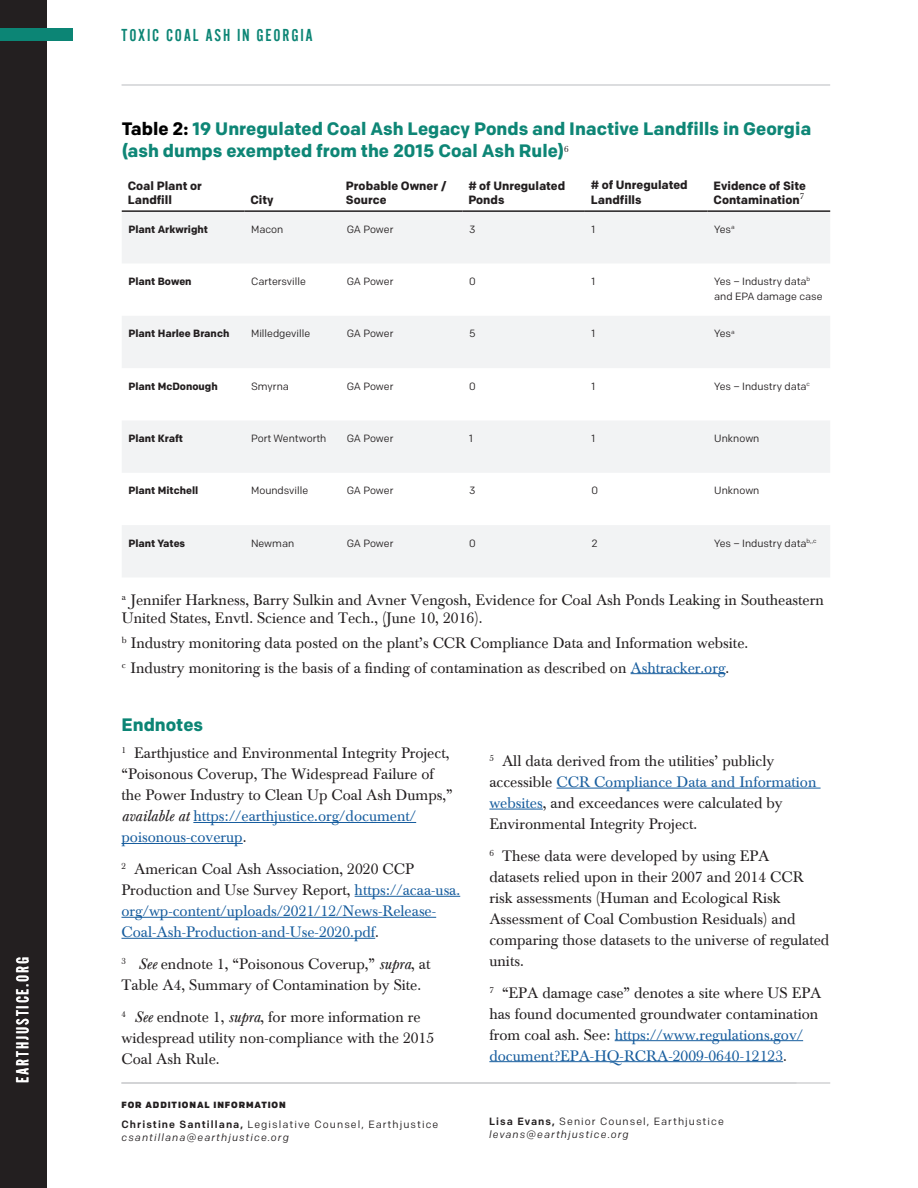
<style>
.page{position:relative;width:918px;height:1188px;background:#fff}
.page>*{position:absolute;margin:0;border:0;box-sizing:border-box;transform-origin:0 0}
.Body__Paragraph_Titl{font:700 18px/21.6px "Colfax";color:#0e8676}
.t1{font:18px "Alternate Gothic Com No 2";letter-spacing:.1em;color:#0c8575}
.t2{font:18px "Alternate Gothic Com No 2";letter-spacing:.1em;color:#fff}
.Body__Paragraph_Titl-2{font:700 18px "Colfax";color:#0c8575}
.Body__Main_Copy_10_1{font:15px/21px "Baskerville BE";color:#231f20}
.Body__Main_Copy_10_1-2{font:15px/21px "Baskerville BE";color:#175d9e}
.t3{font:700 12px/14.4px "Colfax";color:#231f20}
.t4{font:10.5px/15px "Colfax";color:#231f20}
.t5{font:700 10.5px "Colfax";color:#231f20}
.t6{font:10.5px "Colfax";letter-spacing:.1em;color:#231f20}
.t7{font:italic 10.5px "Colfax";letter-spacing:.1em;color:#231f20}
.Contact__Title_7_9pt{font:900 9px "Colfax";letter-spacing:.1em;color:#231f20}
.s1{color:#000}
.s2{color:#175d9e}
.s3{font-style:italic}
.s4{color:#231f20}
.s5{font-weight:500}
</style>
<div class="page">
<div style="left:0;top:0;width:47px;height:1188px;background:#231f20"></div>
<hr style="left:122px;top:1082px;width:708px;height:2px;background:#d1d2d4">
<div style="left:0;top:29px;width:74px;height:12px;background:#0c8575"></div>
<hr style="left:122px;top:84px;width:708px;height:2px;background:#d1d2d4">
<svg style="left:122px;top:212px;width:708px;height:365px;fill:#f2f3f4"></svg>
<hr style="left:122px;top:210px;width:122px;height:2px;background:#231f20">
<hr style="left:244px;top:210px;width:96px;height:2px;background:#231f20">
<hr style="left:340px;top:210px;width:122px;height:2px;background:#231f20">
<hr style="left:462px;top:210px;width:123px;height:2px;background:#231f20">
<hr style="left:585px;top:210px;width:123px;height:2px;background:#231f20">
<hr style="left:708px;top:210px;width:122px;height:2px;background:#231f20">
<hr style="left:631px;top:673px;width:95px;height:1px;background:#175d9e">
<hr style="left:557px;top:788px;width:264px;height:1px;background:#175d9e">
<hr style="left:489px;top:809px;width:54px;height:1px;background:#175d9e">
<hr style="left:615px;top:1040px;width:188px;height:1px;background:#175d9e">
<hr style="left:489px;top:1061px;width:294px;height:1px;background:#175d9e">
<hr style="left:193px;top:822px;width:223px;height:1px;background:#175d9e">
<hr style="left:122px;top:843px;width:121px;height:1px;background:#175d9e">
<hr style="left:355px;top:896px;width:105px;height:1px;background:#175d9e">
<hr style="left:122px;top:917px;width:314px;height:1px;background:#175d9e">
<hr style="left:122px;top:938px;width:253px;height:1px;background:#175d9e">
<p class="t2" style="left:13px;top:1083px;width:128px;rotate:-90deg">EARTHJUSTICE.ORG</p>
<p class="t1" style="left:122px;top:25px;width:193px">TOXIC COAL ASH IN GEORGIA</p>
<p class="Body__Paragraph_Titl" style="left:122px;top:118px;width:691px"><span class="s1">Table 2:</span> 19 Unregulated Coal Ash Legacy Ponds and Inactive Landfills in Georgia (ash dumps exempted from the 2015 Coal Ash Rule)<sup>6</sup></p>
<p class="t3" style="left:128px;top:178px;width:76px">Coal Plant or<br>Landfill</p>
<p class="t3" style="left:346px;top:178px;width:102px">Probable Owner /<br>Source</p>
<p class="t3" style="left:468px;top:178px;width:98px"># of Unregulated<br>Ponds</p>
<p class="t3" style="left:591px;top:178px;width:98px;line-height:15px"># of Unregulated<br>Landfills</p>
<p class="t3" style="left:714px;top:178px;width:94px">Evidence of Site<br>Contamination<sup>7</sup></p>
<p class="t3" style="left:250px;top:193px;width:25px">City</p>
<p class="t5" style="left:129px;top:222px;width:81px">Plant Arkwright</p>
<p class="t4" style="left:251px;top:221px;width:34px">Macon</p>
<p class="t4" style="left:347px;top:221px;width:48px">GA Power</p>
<p class="t4" style="left:469px;top:221px;width:8px">3</p>
<p class="t4" style="left:592px;top:221px;width:5px">1</p>
<p class="t4" style="left:714px;top:221px;width:22px">Yes<sup>a</sup></p>
<p class="t5" style="left:129px;top:275px;width:65px">Plant Bowen</p>
<p class="t4" style="left:251px;top:274px;width:56px">Cartersville</p>
<p class="t4" style="left:347px;top:274px;width:48px">GA Power</p>
<p class="t4" style="left:469px;top:274px;width:8px">0</p>
<p class="t4" style="left:592px;top:274px;width:5px">1</p>
<p class="t4" style="left:714px;top:274px;width:110px">Yes – Industry data<sup>b </sup>and EPA damage case</p>
<p class="t5" style="left:129px;top:327px;width:102px">Plant Harlee Branch</p>
<p class="t4" style="left:251px;top:326px;width:61px">Milledgeville</p>
<p class="t4" style="left:347px;top:326px;width:48px">GA Power</p>
<p class="t4" style="left:469px;top:326px;width:8px">5</p>
<p class="t4" style="left:592px;top:326px;width:5px">1</p>
<p class="t4" style="left:714px;top:326px;width:22px">Yes<sup>a</sup></p>
<p class="t5" style="left:129px;top:379px;width:91px">Plant McDonough</p>
<p class="t4" style="left:251px;top:378px;width:39px">Smyrna</p>
<p class="t4" style="left:347px;top:378px;width:48px">GA Power</p>
<p class="t4" style="left:469px;top:378px;width:8px">0</p>
<p class="t4" style="left:592px;top:378px;width:5px">1</p>
<p class="t4" style="left:714px;top:378px;width:97px">Yes – Industry data<sup>c</sup></p>
<p class="t5" style="left:129px;top:432px;width:56px">Plant Kraft</p>
<p class="t4" style="left:251px;top:431px;width:77px">Port Wentworth</p>
<p class="t4" style="left:347px;top:431px;width:48px">GA Power</p>
<p class="t4" style="left:469px;top:431px;width:5px">1</p>
<p class="t4" style="left:592px;top:431px;width:5px">1</p>
<p class="t4" style="left:714px;top:431px;width:47px">Unknown</p>
<p class="t5" style="left:129px;top:484px;width:71px">Plant Mitchell</p>
<p class="t4" style="left:251px;top:483px;width:59px">Moundsville</p>
<p class="t4" style="left:347px;top:483px;width:48px">GA Power</p>
<p class="t4" style="left:469px;top:483px;width:8px">3</p>
<p class="t4" style="left:592px;top:483px;width:8px">0</p>
<p class="t4" style="left:714px;top:483px;width:47px">Unknown</p>
<p class="t5" style="left:129px;top:536px;width:58px">Plant Yates</p>
<p class="t4" style="left:251px;top:535px;width:45px">Newman</p>
<p class="t4" style="left:347px;top:535px;width:48px">GA Power</p>
<p class="t4" style="left:469px;top:535px;width:8px">0</p>
<p class="t4" style="left:592px;top:535px;width:8px">2</p>
<p class="t4" style="left:714px;top:535px;width:104px">Yes – Industry data<sup>b,,c</sup></p>
<p class="Body__Main_Copy_10_1" style="left:122px;top:591px;width:704px;line-height:18px"><sup>a</sup> Jennifer Harkness, Barry Sulkin and Avner Vengosh, Evidence for Coal Ash Ponds Leaking in Southeastern<br>United States, Envtl. Science and Tech., (June 10, 2016).</p>
<p class="Body__Main_Copy_10_1" style="left:122px;top:633px;width:628px"><sup>b</sup> Industry monitoring data posted on the plant’s CCR Compliance Data and Information website.</p>
<p class="Body__Main_Copy_10_1" style="left:122px;top:657px;width:609px"><sup>c</sup> Industry monitoring is the basis of a finding of contamination as described on <span class="s2">Ashtracker.org</span>.</p>
<p class="Body__Paragraph_Titl-2" style="left:122px;top:713px;width:83px">Endnotes</p>
<p class="Body__Main_Copy_10_1" style="left:122px;top:743px;width:333px"><sup>1</sup> Earthjustice and Environmental Integrity Project, “Poisonous Coverup, The Widespread Failure of the Power Industry to Clean Up Coal Ash Dumps,” <span class="s3">available at</span> <span class="s2">https://earthjustice.org/document/ poisonous-coverup</span>.</p>
<p class="Body__Main_Copy_10_1-2" style="left:122px;top:859px;width:340px"><sup>2</sup> <span class="s4">American Coal Ash Association, 2020 CCP Production and Use Survey Report,</span> https://acaa-usa. org/wp-content/uploads/2021/12/News-Release-Coal-Ash-Production-and-Use-2020.pdf<span class="s4">.</span></p>
<p class="Body__Main_Copy_10_1" style="left:122px;top:954px;width:310px"><sup>3</sup> <span class="s3">See</span> endnote 1, “Poisonous Coverup,” <span class="s3">supra</span>, at<br>Table A4, Summary of Contamination by Site.</p>
<p class="Body__Main_Copy_10_1" style="left:122px;top:1007px;width:314px"><sup>4</sup> <span class="s3">See</span> endnote 1, <span class="s3">supra</span>, for more information re widespread utility non-compliance with the 2015<br>Coal Ash Rule.</p>
<p class="Contact__Title_7_9pt" style="left:122px;top:1099px;width:166px">FOR ADDITIONAL INFORMATION</p>
<p class="t6" style="left:122px;top:1118px;width:318px"><span class="s5">Christine Santillana,</span> Legislative Counsel, Earthjustice</p>
<p class="t7" style="left:122px;top:1131px;width:169px">csantillana@earthjustice.org</p>
<p class="Body__Main_Copy_10_1" style="left:489px;top:751px;width:329px"><sup>5</sup> All data derived from the utilities’ publicly accessible <span class="s2">CCR Compliance Data and Information websites</span>, and exceedances were calculated by Environmental Integrity Project.</p>
<p class="Body__Main_Copy_10_1" style="left:489px;top:846px;width:342px"><sup>6</sup> These data were developed by using EPA<br>datasets relied upon in their 2007 and 2014 CCR risk assessments (Human and Ecological Risk Assessment of Coal Combustion Residuals) and comparing those datasets to the universe of regulated units.</p>
<p class="Body__Main_Copy_10_1" style="left:489px;top:982px;width:334px"><sup>7</sup> “EPA damage case” denotes a site where US EPA has found documented groundwater contamination from coal ash. See: <span class="s2">https://www.regulations.gov/ document?EPA-HQ-RCRA-2009-0640-12123</span>.</p>
<p class="t6" style="left:489px;top:1115px;width:236px"><span class="s5">Lisa Evans,</span> Senior Counsel, Earthjustice</p>
<p class="t7" style="left:489px;top:1128px;width:141px">levans@earthjustice.org</p>
</div>
